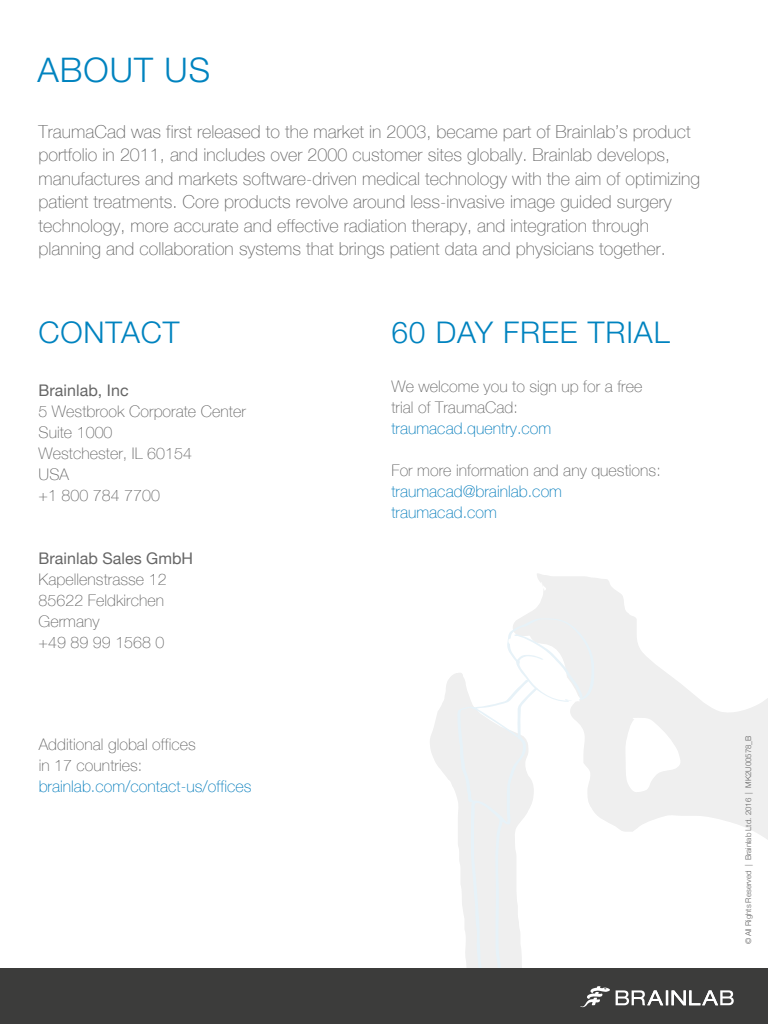
<style>
.page{position:relative;width:768px;height:1024px;background:#fff}
.page>*{position:absolute;margin:0;border:0;box-sizing:border-box;transform-origin:0 0}
.t1{font:300 34px "Helvetica Neue LT Pro";letter-spacing:.03em;color:#0083bf}
.t2{font:300 30px "Helvetica Neue LT Pro";letter-spacing:.03em;color:#0083bf}
.t3{font:100 17.85px/23.4px "Helvetica Neue";letter-spacing:.005em;color:#666}
.t4{font:100 16px/21px "Helvetica Neue";letter-spacing:.005em;color:#666}
.t5{font:100 16px/21px "Helvetica Neue";letter-spacing:.005em;color:#007bbb}
.t6{font:16px "Helvetica Neue";letter-spacing:.005em;color:#666}
.t7{font:300 7.8px "Helvetica Neue";color:#606060}
</style>
<div class="page">
<svg style="left:521px;top:573px;width:247px;height:267px;fill:#f0f0f0"></svg>
<svg style="left:430px;top:673px;width:27px;height:296px"></svg>
<div style="left:0;top:969px;width:768px;height:55px;background:#3c3c3b"></div>
<svg style="left:457px;top:618px;width:153px;height:390px"></svg>
<svg style="left:616px;top:990px;width:118px;height:15px"></svg>
<h1 class="t1" style="left:37px;top:49px;width:174px">ABOUT US</h1>
<p class="t3" style="left:38px;top:119px;width:663px">TraumaCad was first released to the market in 2003, became part of Brainlab’s product portfolio in 2011, and includes over 2000 customer sites globally. Brainlab develops, manufactures and markets software-driven medical technology with the aim of optimizing patient treatments. Core products revolve around less-invasive image guided surgery technology, more accurate and effective radiation therapy, and integration through planning and collaboration systems that brings patient data and physicians together.</p>
<h2 class="t2" style="left:38px;top:314px;width:143px">CONTACT</h2>
<h2 class="t2" style="left:391px;top:314px;width:280px">60 DAY FREE TRIAL</h2>
<p class="t6" style="left:39px;top:379px;width:92px">Brainlab, Inc</p>
<p class="t4" style="left:39px;top:400px;width:209px">5 Westbrook Corporate Center<br>Suite 1000<br>Westchester, IL 60154<br>USA<br>+1 800 784 7700</p>
<p class="t6" style="left:39px;top:547px;width:156px">Brainlab Sales GmbH</p>
<p class="t4" style="left:39px;top:568px;width:130px">Kapellenstrasse 12<br>85622 Feldkirchen<br>Germany<br>+49 89 99 1568 0</p>
<p class="t4" style="left:39px;top:733px;width:159px">Additional global offices in 17 countries:</p>
<p class="t5" style="left:39px;top:775px;width:214px">brainlab.com/contact-us/offices</p>
<p class="t4" style="left:391px;top:375px;width:253px">We welcome you to sign up for a free trial of TraumaCad:</p>
<p class="t5" style="left:391px;top:417px;width:161px">traumacad.quentry.com</p>
<p class="t4" style="left:391px;top:459px;width:271px">For more information and any questions:</p>
<p class="t5" style="left:391px;top:480px;width:172px">traumacad@brainlab.com traumacad.com</p>
<p class="t7" style="left:742px;top:944px;width:210px;rotate:-90deg">© All Rights Reserved | Brainlab Ltd. 2016 | MK2U00578_B</p>
</div>
